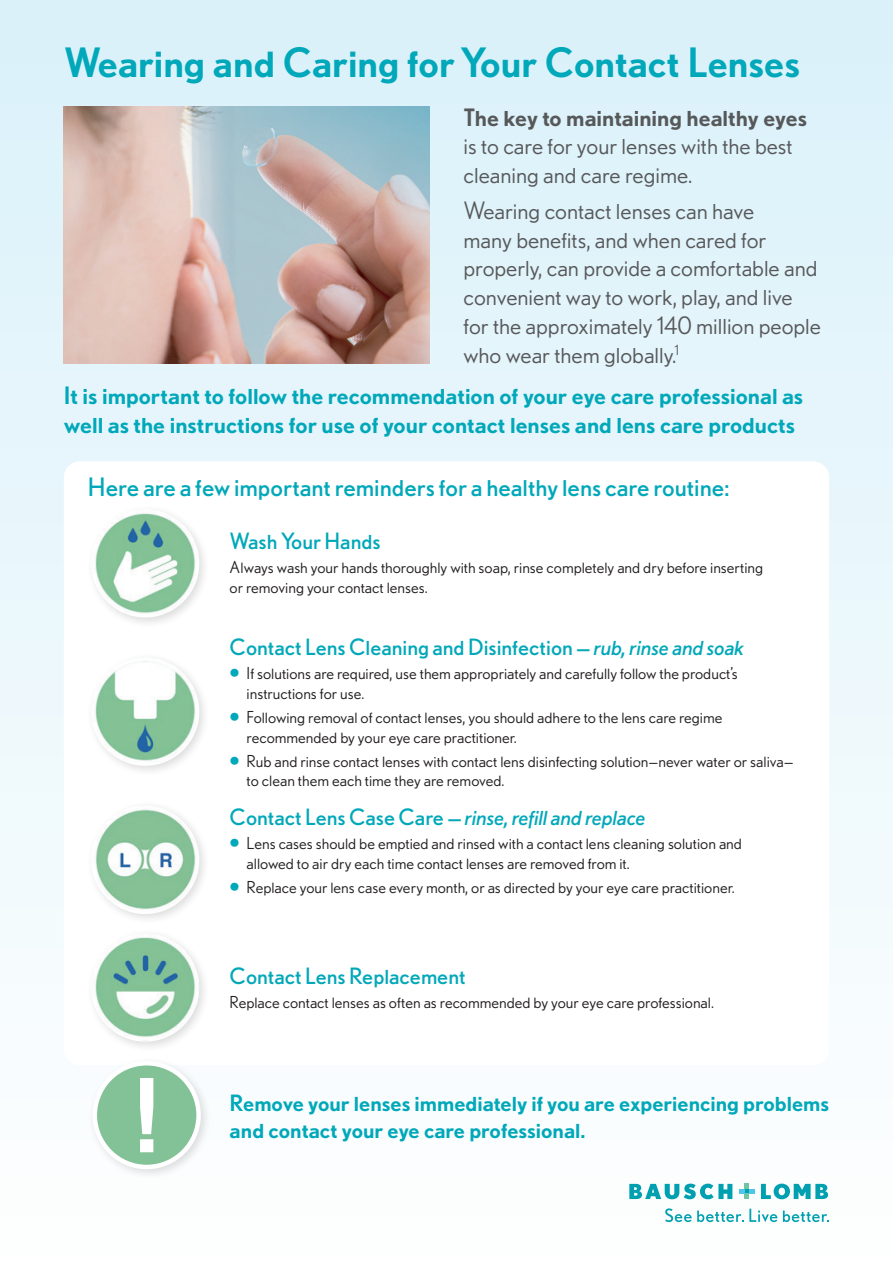
<style>
.page{position:relative;width:893px;height:1263px;background:#fff}
.page>*{position:absolute;margin:0;border:0;box-sizing:border-box;transform-origin:0 0}
.t1{font:500 40.5px "Nobel BL";color:#00a8b9}
.t2{font:25.35px "Nobel BL";color:#00a8b9}
.t3{font:24px/28.8px "Nobel BL";color:#57585a}
.t4{font:500 24px/28.8px "Nobel BL";color:#00a8b9}
.t5{font:500 24px "Nobel BL";color:#57585a}
.t6{font:500 22.5px/27px "Nobel BL";color:#00a8b9}
.t7{font:22.5px "Nobel BL";color:#00a8b9}
.t8{font:italic 22.5px "Nobel BL";color:#00a8b9}
.t9{font:16.5px/19.8px "Nobel BL";color:#231f20}
.s1{font-style:italic}
.s2{font-weight:900;color:#00a8b9}
.s3{font-style:normal}
</style>
<div class="page">
<div style="left:0;top:0;width:893px;height:1263px;background:linear-gradient(to bottom,#daf1fa,#fefefe)"></div>
<div style="left:64px;top:461px;width:765px;height:604px;background:#fff;border-radius:16px"></div>
<div style="left:86px;top:652px;width:125px;height:125px;background:#231f20;opacity:.15"></div>
<img style="left:91px;top:657px;width:108px;height:109px;border-radius:54px">
<div style="left:86px;top:928px;width:125px;height:125px;background:#231f20;opacity:.15"></div>
<img style="left:91px;top:933px;width:108px;height:109px;border-radius:54px">
<div style="left:86px;top:800px;width:125px;height:125px;background:#231f20;opacity:.15"></div>
<img style="left:91px;top:806px;width:108px;height:108px;border-radius:54px">
<div style="left:86px;top:504px;width:125px;height:125px;background:#231f20;opacity:.15"></div>
<img style="left:91px;top:509px;width:108px;height:108px;border-radius:54px">
<svg style="left:629px;top:1183px;width:103px;height:16px"></svg>
<svg style="left:761px;top:1183px;width:67px;height:16px"></svg>
<svg style="left:739px;top:1184px;width:15px;height:15px"></svg>
<svg style="left:665px;top:1208px;width:78px;height:14px"></svg>
<svg style="left:749px;top:1209px;width:28px;height:13px"></svg>
<svg style="left:783px;top:1210px;width:46px;height:12px"></svg>
<img style="left:64px;top:106px;width:365px;height:257px">
<div style="left:87px;top:1056px;width:125px;height:124px;background:#231f20;opacity:.15"></div>
<div style="left:95px;top:1063px;width:104px;height:104px;background:#83c296;border-radius:50%"></div>
<div style="left:93px;top:1061px;width:108px;height:108px;border:4px solid #fff;border-radius:50%"></div>
<svg style="left:140px;top:1078px;width:13px;height:74px"></svg>
<h1 class="t1" style="left:64px;top:38px;width:738px">Wearing and Caring for Your Contact Lenses</h1>
<h3 class="t5" style="left:463px;top:103px;width:345px">The key to maintaining healthy eyes</h3>
<h3 class="t3" style="left:463px;top:131px;width:331px">is to care for your lenses with the best cleaning and care regime.</h3>
<h3 class="t3" style="left:463px;top:196px;width:359px">Wearing contact lenses can have<br>many benefits, and when cared for properly, can provide a comfortable and convenient way to work, play, and live for the approximately 140 million people who wear them globally.<sup>1</sup></h3>
<h3 class="t4" style="left:64px;top:380px;width:741px">It is important to follow the recommendation of your eye care professional as well as the instructions for use of your contact lenses and lens care products</h3>
<h2 class="t2" style="left:88px;top:472px;width:643px">Here are a few important reminders for a healthy lens care routine:</h2>
<h3 class="t7" style="left:230px;top:528px;width:152px">Wash Your Hands</h3>
<p class="t9" style="left:230px;top:557px;width:535px">Always wash your hands thoroughly with soap, rinse completely and dry before inserting or removing your contact lenses.</p>
<h3 class="t7" style="left:230px;top:634px;width:517px">Contact Lens Cleaning and Disinfection — <span class="s1">rub, rinse and soak</span></h3>
<p class="t9" style="left:247px;top:663px;width:493px;text-indent:-17px"><span class="s2">•</span> If solutions are required, use them appropriately and carefully follow the product’s instructions for use.</p>
<p class="t9" style="left:247px;top:707px;width:477px;text-indent:-17px"><span class="s2">•</span> Following removal of contact lenses, you should adhere to the lens care regime recommended by your eye care practitioner.</p>
<p class="t9" style="left:247px;top:751px;width:549px;text-indent:-17px"><span class="s2">•</span> Rub and rinse contact lenses with contact lens disinfecting solution—never water or saliva— to clean them each time they are removed.</p>
<h3 class="t8" style="left:230px;top:804px;width:418px"><span class="s3">Contact Lens Case Care —</span> rinse, refill and replace</h3>
<p class="t9" style="left:247px;top:833px;width:497px;text-indent:-17px"><span class="s2">•</span> Lens cases should be emptied and rinsed with a contact lens cleaning solution and allowed to air dry each time contact lenses are removed from it.</p>
<p class="t9" style="left:230px;top:877px;width:506px"><span class="s2">•</span> Replace your lens case every month, or as directed by your eye care practitioner.</p>
<h3 class="t7" style="left:230px;top:962px;width:237px">Contact Lens Replacement</h3>
<p class="t9" style="left:230px;top:992px;width:486px">Replace contact lenses as often as recommended by your eye care professional.</p>
<h3 class="t6" style="left:230px;top:1088px;width:601px">Remove your lenses immediately if you are experiencing problems and contact your eye care professional.</h3>
</div>
